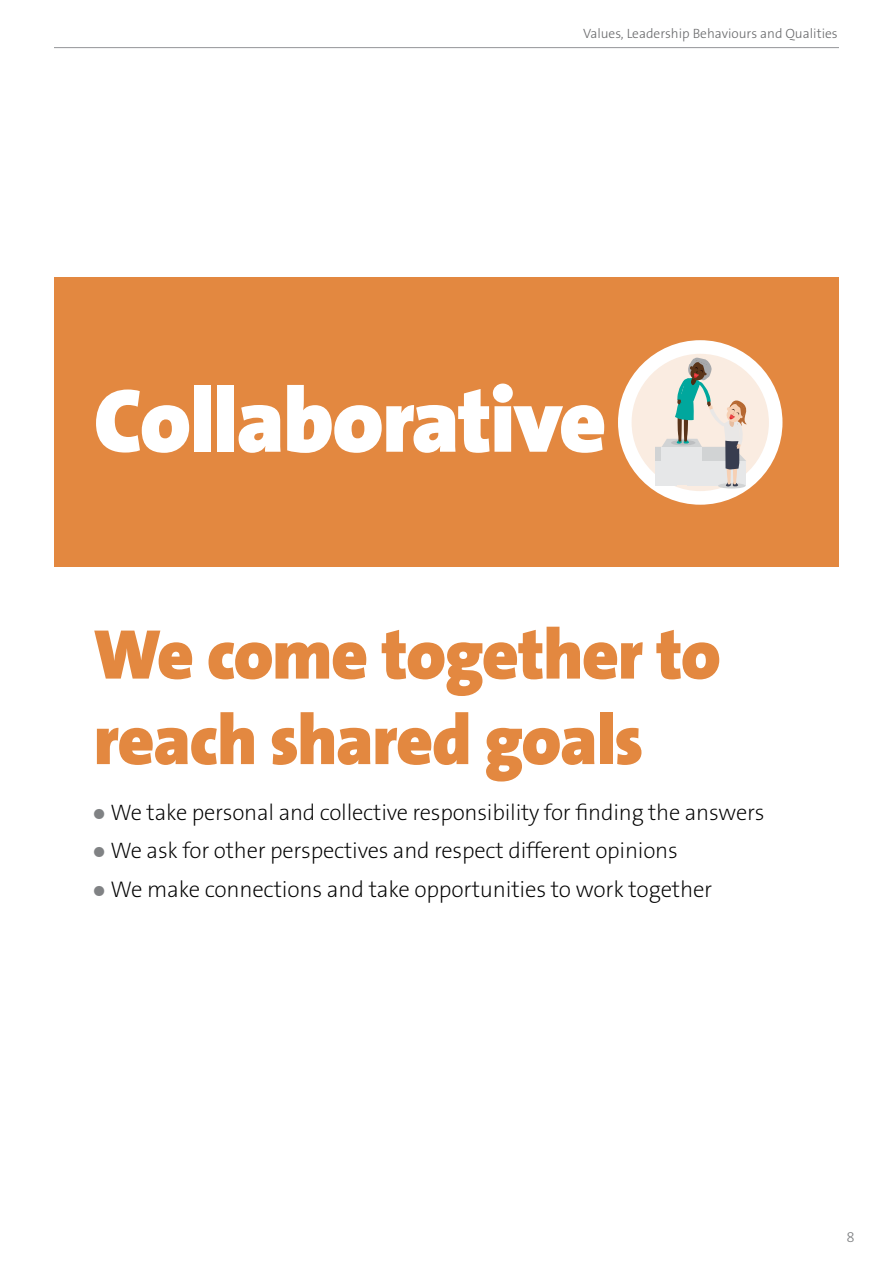
<style>
.page{position:relative;width:893px;height:1263px;background:#fff}
.page>*{position:absolute;margin:0;border:0;box-sizing:border-box;transform-origin:0 0}
.Headings_LARGE{font:900 91.5px "The Sans B9";letter-spacing:-.02em;color:#fff}
.LARGE_subheads{font:900 71.1px/85.5px "The Sans B9";letter-spacing:-.02em;color:#e38840}
.t1{font:200 22.8px "The Sans B2";letter-spacing:-.01em;color:#000}
.t2{font:200 22.5px "The Sans B2";letter-spacing:-.01em;color:#000}
.t3{font:300 15px "The Sans B3";color:#808284}
.t4{font:300 13.5px "The Sans B3";color:#696a6c}
.s1{font-family:"The Sans B9";font-weight:900;font-size:27px;color:#808284}
</style>
<div class="page">
<hr style="left:54px;top:47px;width:785px;height:1px;background:#939598">
<div style="left:54px;top:277px;width:785px;height:289px;background:#e38840"></div>
<svg style="left:618px;top:340px;width:164px;height:165px"></svg>
<p class="t4" style="left:583px;top:26px;width:256px">Values, Leadership Behaviours and Qualities</p>
<h1 class="Headings_LARGE" style="left:94px;top:372px;width:515px">Collaborative</h1>
<h2 class="LARGE_subheads" style="left:94px;top:614px;width:629px">We come together to reach shared goals</h2>
<p class="t2" style="left:94px;top:800px;width:673px"><span class="s1">•</span> We take personal and collective responsibility for finding the answers</p>
<p class="t2" style="left:94px;top:839px;width:586px"><span class="s1">•</span> We ask for other perspectives and respect different opinions</p>
<p class="t1" style="left:94px;top:877px;width:620px"><span class="s1">•</span> We make connections and take opportunities to work together</p>
<p class="t3" style="left:846px;top:1229px;width:10px">8</p>
</div>
